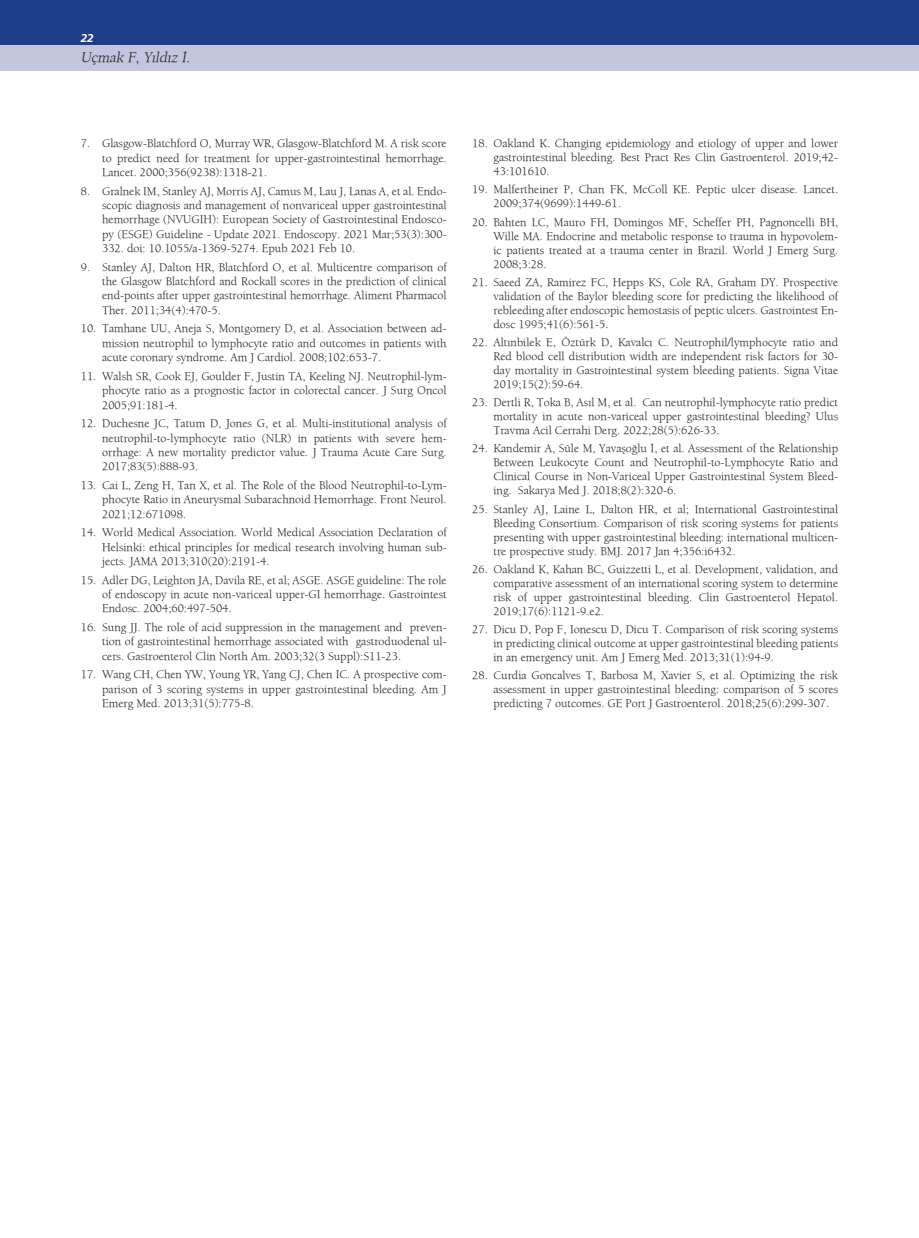
<style>
.page{position:relative;width:919px;height:1238px;background:#fff}
.page>*{position:absolute;margin:0;border:0;box-sizing:border-box;transform-origin:0 0}
.t1{font:italic 300 15px "Berkeley";color:#231f20}
.t2{font:300 12px/14px "Berkeley";color:#231f20;text-align:justify}
.t3{font:italic 700 12px "Fruga Sans";color:#fff}
</style>
<div class="page">
<div style="left:0;top:44px;width:918px;height:27px;background:#c4c6df"></div>
<div style="left:0;top:0;width:918px;height:45px;background:#1f3f8a"></div>
<svg style="left:918px;top:44px;width:1px;height:27px"></svg>
<p class="t3" style="left:81px;top:31px;width:14px">22</p>
<p class="t1" style="left:81px;top:49px;width:114px">Uçmak F,Yıldız İ.</p>
<p class="t2" style="left:102px;top:136px;width:346px;line-height:14.4px;text-indent:-21px">7. Glasgow-Blatchford O, Murray WR, Glasgow-Blatchford M. A risk score to predict need for treatment for upper-gastrointestinal hemorrhage.<br>Lancet. 2000;356(9238):1318-21.</p>
<p class="t2" style="left:102px;top:183px;width:346px;line-height:14.4px;text-indent:-21px">8. Gralnek IM, Stanley AJ, Morris AJ, Camus M, Lau J, Lanas A, et al. Endo&shy;scopic diagnosis and management of nonvariceal upper gastrointestinal hemorrhage (NVUGIH): European Society of Gastrointestinal Endosco&shy;py (ESGE) Guideline - Update 2021. Endoscopy. 2021 Mar;53(3):300- 332. doi: 10.1055/a-1369-5274. Epub 2021 Feb 10.</p>
<p class="t2" style="left:102px;top:259px;width:346px;line-height:14.4px;text-indent:-21px">9. Stanley AJ, Dalton HR, Blatchford O, et al. Multicentre comparison of the Glasgow Blatchford and Rockall scores in the prediction of clinical end-points after upper gastrointestinal hemorrhage. Aliment Pharmacol Ther. 2011;34(4):470-5.</p>
<p class="t2" style="left:102px;top:321px;width:346px;line-height:14.4px;text-indent:-21px">10. Tamhane UU, Aneja S, Montgomery D, et al. Association between ad&shy;mission neutrophil to lymphocyte ratio and outcomes in patients with acute coronary syndrome. Am J Cardiol. 2008;102:653-7.</p>
<p class="t2" style="left:102px;top:368px;width:346px;line-height:14.4px;text-indent:-21px">11. Walsh SR, Cook EJ, Goulder F, Justin TA, Keeling NJ. Neutrophil-lym&shy;phocyte ratio as a prognostic factor in colorectal cancer. J Surg Oncol 2005;91:181-4.</p>
<p class="t2" style="left:102px;top:416px;width:346px;line-height:14.4px;text-indent:-21px">12. Duchesne JC, Tatum D, Jones G, et al. Multi-institutional analysis of neutrophil-to-lymphocyte ratio (NLR) in patients with severe hem&shy;orrhage: A new mortality predictor value. J Trauma Acute Care Surg.<br>2017;83(5):888-93.</p>
<p class="t2" style="left:102px;top:478px;width:346px;line-height:14.4px;text-indent:-21px">13. Cai L, Zeng H, Tan X, et al. The Role of the Blood Neutrophil-to-Lym&shy;phocyte Ratio in Aneurysmal Subarachnoid Hemorrhage. Front Neurol.<br>2021;12:671098.</p>
<p class="t2" style="left:102px;top:525px;width:346px;line-height:14.4px;text-indent:-21px">14. World Medical Association. World Medical Association Declaration of Helsinki: ethical principles for medical research involving human sub&shy;jects. JAMA 2013;310(20):2191-4.</p>
<p class="t2" style="left:102px;top:572px;width:346px;line-height:14.4px;text-indent:-21px">15. Adler DG, Leighton JA, Davila RE, et al; ASGE. ASGE guideline: The role of endoscopy in acute non-variceal upper-GI hemorrhage. Gastrointest Endosc. 2004;60:497-504.</p>
<p class="t2" style="left:102px;top:620px;width:346px;line-height:14.4px;text-indent:-21px">16. Sung JJ. The role of acid suppression in the management and preven&shy;tion of gastrointestinal hemorrhage associated with gastroduodenal ul&shy;cers. Gastroenterol Clin North Am. 2003;32(3 Suppl):S11-23.</p>
<p class="t2" style="left:102px;top:667px;width:346px;line-height:14.4px;text-indent:-21px">17. Wang CH, Chen YW, Young YR, Yang CJ, Chen IC. A prospective com&shy;parison of 3 scoring systems in upper gastrointestinal bleeding. Am J Emerg Med. 2013;31(5):775-8.</p>
<p class="t2" style="left:493px;top:136px;width:346px;text-indent:-21px">18. Oakland K. Changing epidemiology and etiology of upper and lower gastrointestinal bleeding. Best Pract Res Clin Gastroenterol. 2019;42- 43:101610.</p>
<p class="t2" style="left:493px;top:182px;width:346px;text-indent:-21px">19. Malfertheiner P, Chan FK, McColl KE. Peptic ulcer disease. Lancet.<br>2009;374(9699):1449-61.</p>
<p class="t2" style="left:493px;top:215px;width:346px;text-indent:-21px">20. Bahten LC, Mauro FH, Domingos MF, Scheffer PH, Pagnoncelli BH, Wille MA. Endocrine and metabolic response to trauma in hypovolem&shy;ic patients treated at a trauma center in Brazil. World J Emerg Surg.<br>2008;3:28.</p>
<p class="t2" style="left:493px;top:275px;width:346px;text-indent:-21px">21. Saeed ZA, Ramirez FC, Hepps KS, Cole RA, Graham DY. Prospective validation of the Baylor bleeding score for predicting the likelihood of rebleeding after endoscopic hemostasis of peptic ulcers. Gastrointest En&shy;dosc 1995;41(6):561-5.</p>
<p class="t2" style="left:493px;top:335px;width:346px;text-indent:-21px">22. Altınbilek E, Öztürk D, Kavalcı C. Neutrophil/lymphocyte ratio and Red blood cell distribution width are independent risk factors for 30- day mortality in Gastrointestinal system bleeding patients. Signa Vitae 2019;15(2):59-64.</p>
<p class="t2" style="left:493px;top:395px;width:346px;text-indent:-21px">23. Dertli R, Toka B, Asıl M, et al. Can neutrophil-lymphocyte ratio predict mortality in acute non-variceal upper gastrointestinal bleeding? Ulus Travma Acil Cerrahi Derg. 2022;28(5):626-33.</p>
<p class="t2" style="left:493px;top:441px;width:346px;text-indent:-21px">24. Kandemir A, Süle M, Yavaşoğlu İ, et al. Assessment of the Relationship Between Leukocyte Count and Neutrophil-to-Lymphocyte Ratio and Clinical Course in Non-Variceal Upper Gastrointestinal System Bleed&shy;ing. Sakarya Med J. 2018;8(2):320-6.</p>
<p class="t2" style="left:493px;top:501px;width:346px;text-indent:-21px">25. Stanley AJ, Laine L, Dalton HR, et al; International Gastrointestinal Bleeding Consortium. Comparison of risk scoring systems for patients presenting with upper gastrointestinal bleeding: international multicen&shy;tre prospective study. BMJ. 2017 Jan 4;356:i6432.</p>
<p class="t2" style="left:493px;top:562px;width:346px;text-indent:-21px">26. Oakland K, Kahan BC, Guizzetti L, et al. Development, validation, and comparative assessment of an international scoring system to determine risk of upper gastrointestinal bleeding. Clin Gastroenterol Hepatol.<br>2019;17(6):1121-9.e2.</p>
<p class="t2" style="left:493px;top:622px;width:346px;text-indent:-21px">27. Dicu D, Pop F, Ionescu D, Dicu T. Comparison of risk scoring systems in predicting clinical outcome at upper gastrointestinal bleeding patients in an emergency unit. Am J Emerg Med. 2013;31(1):94-9.</p>
<p class="t2" style="left:493px;top:668px;width:346px;text-indent:-21px">28. Curdia Goncalves T, Barbosa M, Xavier S, et al. Optimizing the risk assessment in upper gastrointestinal bleeding: comparison of 5 scores predicting 7 outcomes. GE Port J Gastroenterol. 2018;25(6):299-307.</p>
</div>
